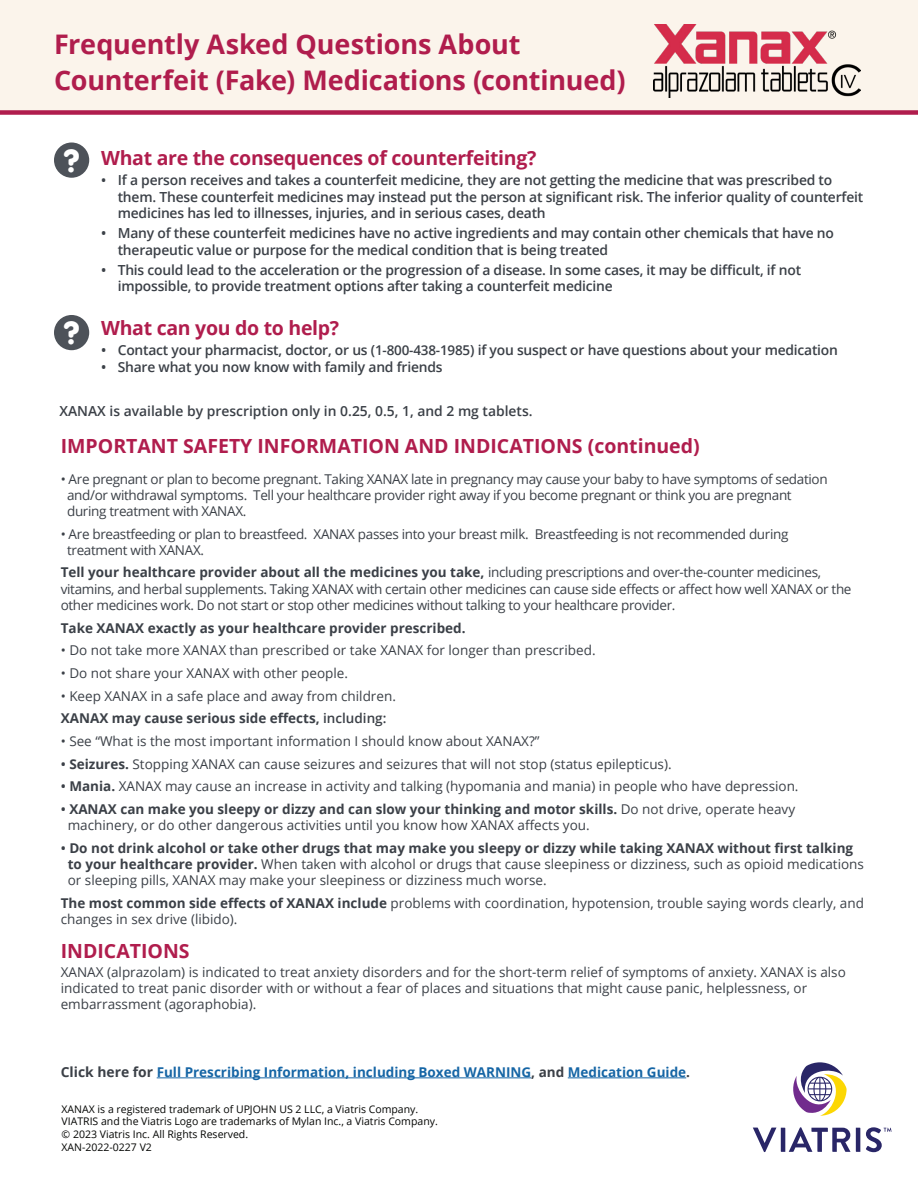
<style>
.page{position:relative;width:918px;height:1188px;background:#fff}
.page>*{position:absolute;margin:0;border:0;box-sizing:border-box;transform-origin:0 0}
.t1{font:900 31.5px "VAG Rounded Std";color:#fff}
.t2{font:700 27px/36px "Open Sans";letter-spacing:-.005em;color:#b01d4d}
.t3{font:700 19.5px "Open Sans";color:#b01d4d}
.t4{font:600 13.8px/16.5px "Open Sans";letter-spacing:-.015em;color:#3b4047}
.t5{font:13.5px/16.2px "Open Sans";color:#3b4047}
.t6{font:13.5px/16.2px "Open Sans";letter-spacing:-.025em;color:#3b4047}
.t7{font:700 13.5px "Open Sans";color:#3b4047}
.t8{font:700 13.5px "Open Sans";color:#1565a5}
.t9{font:10.5px "Open Sans";color:#040503}
.s1{font-size:13.5px}
.s2{font-weight:700}
.s3{font-weight:600}
.s4{font-size:13.8px;color:#3b4047}
.s5{color:#3b4047}
</style>
<div class="page">
<div style="left:0;top:0;width:918px;height:115px;background:#fbf4eb"></div>
<img style="left:654px;top:24px;width:206px;height:73px">
<hr style="left:157px;top:1078px;width:216px;height:1px;background:#1565a5">
<hr style="left:373px;top:1078px;width:158px;height:1px;background:#1565a5">
<hr style="left:568px;top:1078px;width:118px;height:1px;background:#1565a5">
<div style="left:54px;top:142px;width:35px;height:36px;background:#4d5259;border-radius:50%"></div>
<div style="left:54px;top:315px;width:35px;height:35px;background:#4d5259;border-radius:50%"></div>
<svg style="left:753px;top:1127px;width:107px;height:25px"></svg>
<svg style="left:793px;top:1062px;width:54px;height:54px"></svg>
<svg style="left:866px;top:1127px;width:26px;height:25px"></svg>
<p class="t2" style="left:54px;top:25px;width:573px">Frequently Asked Questions About<br>Counterfeit (Fake) Medications (continued)</p>
<p class="t1" style="left:64px;top:142px;width:17px">?</p>
<p class="t1" style="left:64px;top:314px;width:17px">?</p>
<p class="t3" style="left:101px;top:145px;width:437px">What are the consequences of counterfeiting?</p>
<p class="t4" style="left:118px;top:172px;width:747px;text-indent:-16px"><span class="s1">•</span> If a person receives and takes a counterfeit medicine, they are not getting the medicine that was prescribed to them. These counterfeit medicines may instead put the person at significant risk. The inferior quality of counterfeit medicines has led to illnesses, injuries, and in serious cases, death</p>
<p class="t4" style="left:118px;top:225px;width:718px;text-indent:-16px">• Many of these counterfeit medicines have no active ingredients and may contain other chemicals that have no therapeutic value or purpose for the medical condition that is being treated</p>
<p class="t4" style="left:118px;top:261px;width:685px;text-indent:-16px">• This could lead to the acceleration or the progression of a disease. In some cases, it may be difficult, if not impossible, to provide treatment options after taking a counterfeit medicine</p>
<p class="t3" style="left:101px;top:315px;width:239px">What can you do to help?</p>
<p class="t4" style="left:101px;top:342px;width:738px">• Contact your pharmacist, doctor, or us (<span class="s1">1-800-438-1985</span>) if you suspect or have questions about your medication</p>
<p class="t4" style="left:101px;top:358px;width:343px">• Share what you now know with family and friends</p>
<p class="t4" style="left:59px;top:402px;width:475px">XANAX is available by prescription only in 0.25, 0.5, 1, and 2 mg tablets.</p>
<p class="t3" style="left:61px;top:432px;width:641px">IMPORTANT SAFETY INFORMATION AND INDICATIONS (continued)</p>
<p class="t6" style="left:67px;top:470px;width:762px;text-indent:-6px">• Are pregnant or plan to become pregnant. Taking XANAX late in pregnancy may cause your baby to have symptoms of sedation and/or withdrawal symptoms. Tell your healthcare provider right away if you become pregnant or think you are pregnant during treatment with XANAX.</p>
<p class="t6" style="left:67px;top:525px;width:723px;text-indent:-6px">• Are breastfeeding or plan to breastfeed. XANAX passes into your breast milk. Breastfeeding is not recommended during treatment with XANAX.</p>
<p class="t6" style="left:61px;top:564px;width:792px"><span class="s2">Tell your healthcare provider about all the medicines you take,</span> including prescriptions and over-the-counter medicines, vitamins, and herbal supplements. Taking XANAX with certain other medicines can cause side effects or affect how well XANAX or the other medicines work. Do not start or stop other medicines without talking to your healthcare provider.</p>
<p class="t7" style="left:61px;top:618px;width:406px">Take XANAX exactly as your healthcare provider prescribed.</p>
<p class="t5" style="left:61px;top:642px;width:536px">• Do not take more XANAX than prescribed or take XANAX for longer than prescribed.</p>
<p class="t5" style="left:61px;top:665px;width:289px">• Do not share your XANAX with other people.</p>
<p class="t5" style="left:61px;top:687px;width:337px">• Keep XANAX in a safe place and away from children.</p>
<p class="t7" style="left:61px;top:709px;width:327px">XANAX may cause serious side effects, <span class="s3">including:</span></p>
<p class="t5" style="left:61px;top:733px;width:480px">• See “What is the most important information I should know about XANAX?”</p>
<p class="t5" style="left:61px;top:755px;width:612px"><span class="s3">•</span> <span class="s2">Seizures.</span> Stopping XANAX can cause seizures and seizures that will not stop (status epilepticus).</p>
<p class="t5" style="left:61px;top:778px;width:739px"><span class="s3">•</span> <span class="s2">Mania.</span> XANAX may cause an increase in activity and talking (hypomania and mania) in people who have depression.</p>
<p class="t5" style="left:68px;top:801px;width:729px;text-indent:-7px"><span class="s3">•</span> <span class="s2">XANAX can make you sleepy or dizzy and can slow your thinking and motor skills.</span> Do not drive, operate heavy machinery, or do other dangerous activities until you know how XANAX affects you.</p>
<p class="t5" style="left:68px;top:840px;width:798px;text-indent:-7px"><span class="s3">•</span> <span class="s2">Do not drink alcohol or take other drugs that may make you sleepy or dizzy while taking XANAX without first talking to your healthcare provider.</span> When taken with alcohol or drugs that cause sleepiness or dizziness, such as opioid medications or sleeping pills, XANAX may make your sleepiness or dizziness much worse.</p>
<p class="t5" style="left:61px;top:895px;width:805px"><span class="s2">The most common side effects of XANAX include</span> problems with coordination, hypotension, trouble saying words clearly, and changes in sex drive (libido).</p>
<p class="t3" style="left:61px;top:937px;width:130px">INDICATIONS</p>
<p class="t5" style="left:61px;top:964px;width:787px">XANAX (alprazolam) is indicated to treat anxiety disorders and for the short-term relief of symptoms of anxiety. XANAX is also indicated to treat panic disorder with or without a fear of places and situations that might cause panic, helplessness, or embarrassment (agoraphobia).</p>
<p class="t8" style="left:61px;top:1062px;width:631px"><span class="s4">Click here for</span> Full Prescribing Information, including Boxed WARNING<span class="s5">, and</span> Medication Guide<span class="s5">.</span></p>
<p class="t9" style="left:62px;top:1102px;width:358px">XANAX is a registered trademark of UPJOHN US 2 LLC, a Viatris Company.</p>
<p class="t9" style="left:62px;top:1114px;width:378px">VIATRIS and the Viatris Logo are trademarks of Mylan Inc., a Viatris Company.</p>
<p class="t9" style="left:62px;top:1127px;width:188px">© 2023 Viatris Inc. All Rights Reserved.</p>
<p class="t9" style="left:62px;top:1140px;width:92px">XAN-2022-0227 V2</p>
</div>
